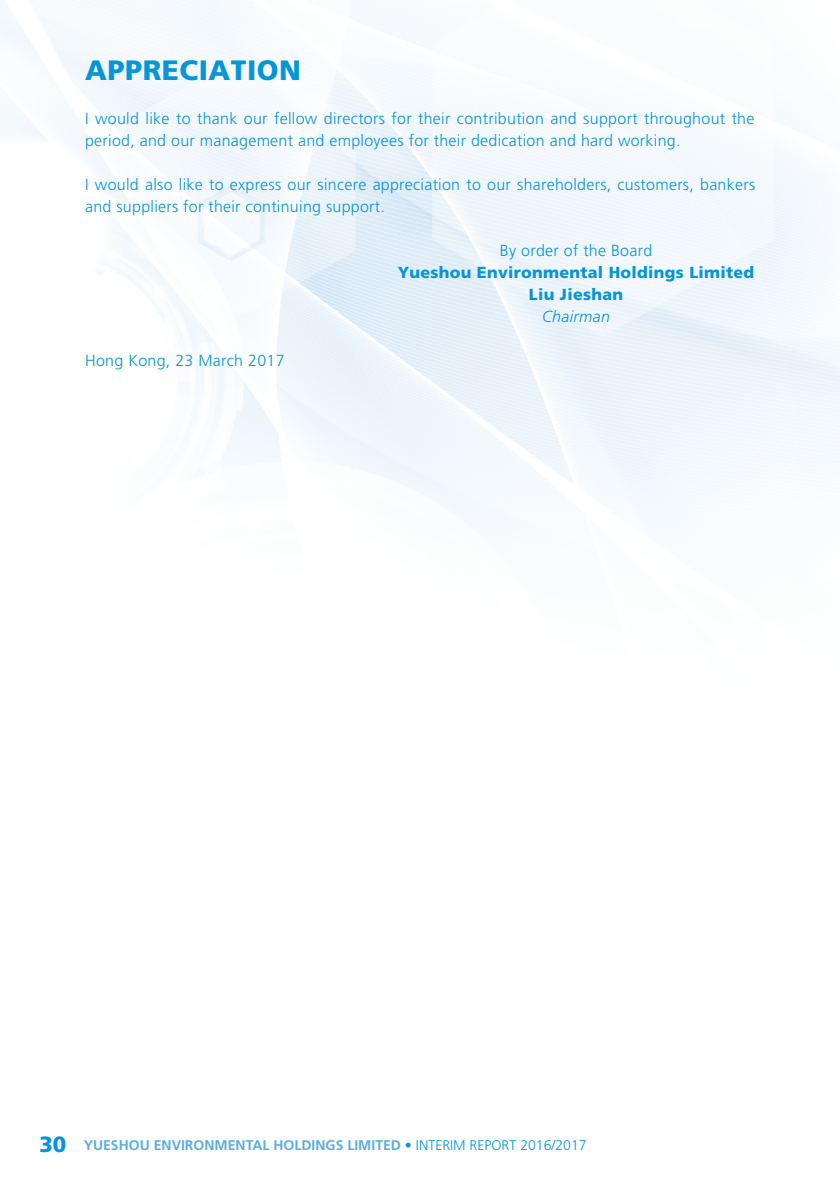
<style>
.page{position:relative;width:840px;height:1191px;background:#fff}
.page>*{position:absolute;margin:0;border:0;box-sizing:border-box;transform-origin:0 0}
._09_Running_Head{font:900 28px "Frutiger LT Std";letter-spacing:.02em;color:#0696d7}
._00_txt{font:300 16px/22px "Frutiger LT Std";letter-spacing:.015em;color:#0696d7}
._00_txt-2{font:900 16px "Frutiger LT Std";letter-spacing:.02em;color:#0696d7}
._00_txt-3{font:italic 300 16px "Frutiger LT Std";letter-spacing:.015em;color:#0696d7}
.t1{font:700 14px "Frutiger LT Std";color:#5bade0}
.s1{font-weight:900;font-size:22px;color:#0696d7}
.s2{font-weight:300;color:#0696d7}
</style>
<div class="page">
<p class="_09_Running_Head" style="left:85px;top:53px;width:217px">APPRECIATION</p>
<p class="_00_txt" style="left:85px;top:108px;width:670px">I would like to thank our fellow directors for their contribution and support throughout the period, and our management and employees for their dedication and hard working.</p>
<p class="_00_txt" style="left:85px;top:174px;width:671px">I would also like to express our sincere appreciation to our shareholders, customers, bankers and suppliers for their continuing support.</p>
<p class="_00_txt" style="left:499px;top:240px;width:154px">By order of the Board</p>
<p class="_00_txt-2" style="left:397px;top:263px;width:358px">Yueshou Environmental Holdings Limited</p>
<p class="_00_txt-2" style="left:528px;top:285px;width:96px">Liu Jieshan</p>
<p class="_00_txt-3" style="left:542px;top:307px;width:69px">Chairman</p>
<p class="_00_txt" style="left:85px;top:350px;width:201px">Hong Kong, 23 March 2017</p>
<p class="t1" style="left:39px;top:1136px;width:548px"><span class="s1">30</span> YUESHOU ENVIRONMENTAL HOLDINGS LIMITED <span class="s2">• INTERIM REPORT 2016/2017</span></p>
</div>
